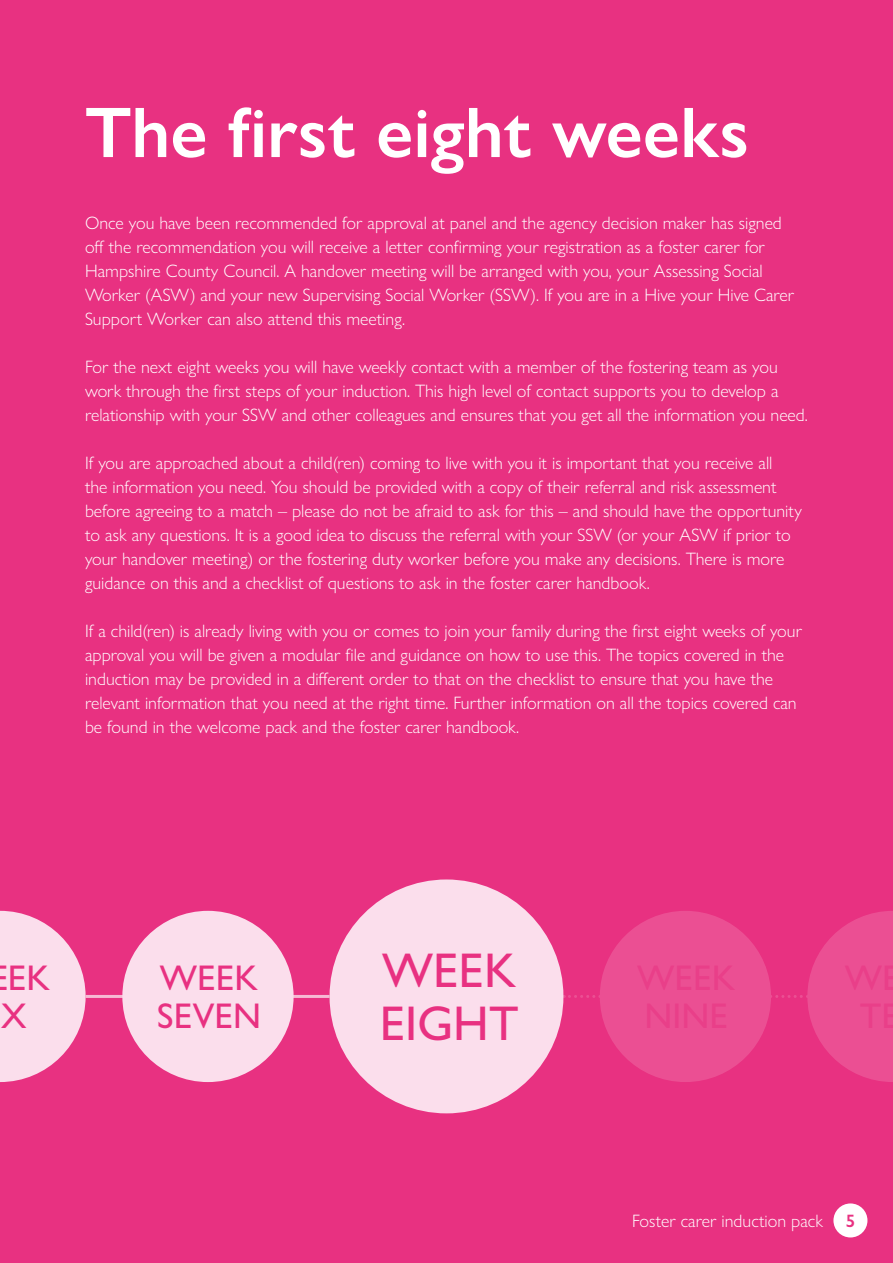
<style>
.page{position:relative;width:893px;height:1263px;background:#e83181}
.page>*{position:absolute;margin:0;border:0;box-sizing:border-box;transform-origin:0 0}
.t1{font:600 72px "Gill Sans Nova";color:#fff}
.t2{font:500 48.9px/52.9px "Gill Sans Nova";color:#e83181}
.t3{font:500 35.85px/38.8px "Gill Sans Nova";color:#e83181}
.t4{font:300 18px/24px "Gill Sans Nova";color:#fff}
.t5{font:600 18px "Gill Sans Nova";color:#e83181}
</style>
<div class="page">
<div style="left:833px;top:1203px;width:34px;height:34px;background:#fff;border-radius:50%"></div>
<hr style="left:86px;top:995px;width:244px;height:3px;background:#f6b9d4">
<svg style="left:0;top:911px;width:86px;height:171px"></svg>
<div style="left:122px;top:911px;width:172px;height:171px;background:#fbdeec;border-radius:50%"></div>
<div style="left:330px;top:879px;width:233px;height:234px;background:#fbdeec;border-radius:50%"></div>
<svg style="left:563px;top:911px;width:330px;height:171px"></svg>
<h1 class="t1" style="left:85px;top:88px;width:666px">The first eight weeks</h1>
<p class="t4" style="left:85px;top:211px;width:711px">Once you have been recommended for approval at panel and the agency decision maker has signed off the recommendation you will receive a letter confirming your registration as a foster carer for Hampshire County Council. A handover meeting will be arranged with you, your Assessing Social Worker (ASW) and your new Supervising Social Worker (SSW). If you are in a Hive your Hive Carer Support Worker can also attend this meeting.</p>
<p class="t4" style="left:85px;top:355px;width:724px">For the next eight weeks you will have weekly contact with a member of the fostering team as you work through the first steps of your induction. This high level of contact supports you to develop a relationship with your SSW and other colleagues and ensures that you get all the information you need.</p>
<p class="t4" style="left:85px;top:451px;width:718px">If you are approached about a child(ren) coming to live with you it is important that you receive all<br>the information you need. You should be provided with a copy of their referral and risk assessment before agreeing to a match – please do not be afraid to ask for this – and should have the opportunity to ask any questions. It is a good idea to discuss the referral with your SSW (or your ASW if prior to your handover meeting) or the fostering duty worker before you make any decisions. There is more guidance on this and a checklist of questions to ask in the foster carer handbook.</p>
<p class="t4" style="left:85px;top:619px;width:718px">If a child(ren) is already living with you or comes to join your family during the first eight weeks of your approval you will be given a modular file and guidance on how to use this. The topics covered in the induction may be provided in a different order to that on the checklist to ensure that you have the relevant information that you need at the right time. Further information on all the topics covered can be found in the welcome pack and the foster carer handbook.</p>
<h3 class="t3" style="left:1px;top:958px;width:50px">EK<br>X</h3>
<h3 class="t3" style="left:157px;top:958px;width:106px">WEEK<br>SEVEN</h3>
<h2 class="t2" style="left:380px;top:943px;width:140px">WEEK<br>EIGHT</h2>
<p class="t4" style="left:632px;top:1209px;width:192px">Foster carer induction pack</p>
<p class="t5" style="left:846px;top:1210px;width:11px">5</p>
</div>
